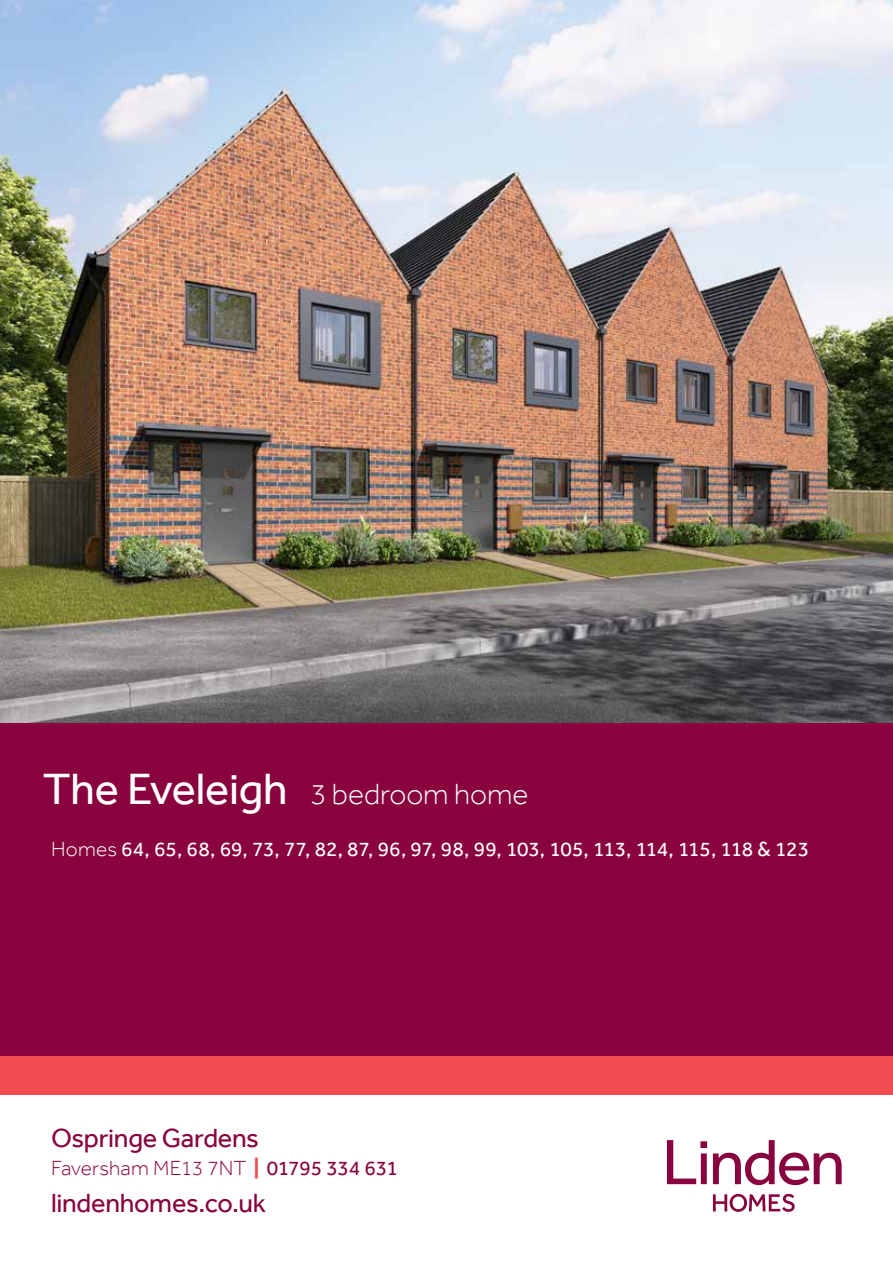
<style>
.page{position:relative;width:893px;height:1263px;background:#fff}
.page>*{position:absolute;margin:0;border:0;box-sizing:border-box;transform-origin:0 0}
.t1{font:300 30px "Effra";color:#fff}
.t2{font:27px "Effra";letter-spacing:-.01em;color:#89043e}
.t3{font:21px "Effra";letter-spacing:-.01em;color:#fff}
.t4{font:300 21px "Effra";letter-spacing:.005em;color:#89043e}
.s1{font-weight:400;font-size:45px}
.s2{font-weight:300}
.s3{font-weight:700;color:#f04b51}
.s4{font-weight:400}
</style>
<div class="page">
<img style="left:0;top:0;width:893px;height:723px">
<svg style="left:667px;top:1140px;width:40px;height:44px"></svg>
<svg style="left:713px;top:1140px;width:129px;height:45px"></svg>
<svg style="left:713px;top:1194px;width:82px;height:18px"></svg>
<div style="left:0;top:723px;width:893px;height:334px;background:#89043e"></div>
<div style="left:0;top:1057px;width:893px;height:38px;background:#f04b51"></div>
<h1 class="t1" style="left:43px;top:776px;width:487px"><span class="s1">The Eveleigh</span> 3 bedroom home</h1>
<p class="t3" style="left:51px;top:837px;width:759px"><span class="s2">Homes</span> 64, 65, 68, 69, 73, 77, 82, 87, 96, 97, 98, 99, 103, 105, 113, 114, 115, 118 &amp; 123</p>
<p class="t2" style="left:51px;top:1122px;width:209px">Ospringe Gardens</p>
<p class="t4" style="left:51px;top:1156px;width:348px">Faversham ME13 7NT <span class="s3">|</span> <span class="s4">01795 334 631</span></p>
<p class="t2" style="left:51px;top:1187px;width:217px">lindenhomes.co.uk</p>
</div>
